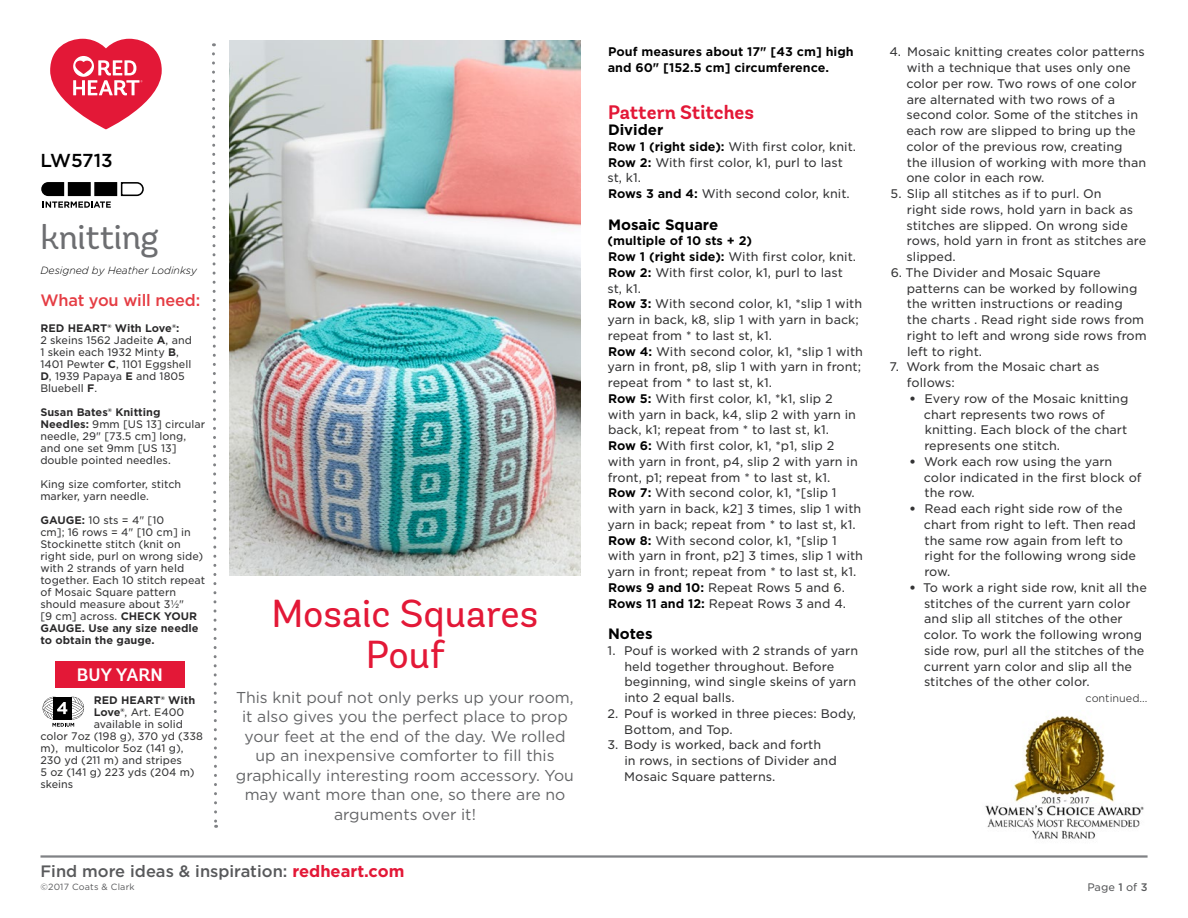
<style>
.page{position:relative;width:1188px;height:918px;background:#fff}
.page>*{position:absolute;margin:0;border:0;box-sizing:border-box;transform-origin:0 0}
.Project_Name{font:39px/41.2px "Andes Rounded";color:#e31837;text-align:center}
.Crochet_Or_Knit{font:34.5px "Andes Rounded";letter-spacing:-.01em;color:#6d6e71}
.t1{font:700 19.5px "Andes Rounded";color:#e31837}
.LW_Number{font:500 18.75px "Gotham";color:#000}
.Buy_Yarn{font:600 18px "Andes Rounded";color:#fff}
.t2{font:500 16.5px "Gotham";color:#58595b}
.What_You_Will_Need_H{font:500 16.5px "Gotham";letter-spacing:-.01em;color:#e53d44}
.Romance_Copy{font:15.75px/19.5px "Gotham";color:#636466;text-align:center}
.Main_Body_Text{font:700 15px "Gotham";color:#000}
.Main_Body_Text-2{font:12px/15.8px "Gotham S Sm";color:#333334}
.Main_Body_Text-3{font:700 12px/15.8px "Gotham S Sm";color:#000}
.What_You_Need_Body_T{font:10.5px/12px "Gotham S Sm";color:#333334}
.Designed_By{font:italic 300 10.5px "Gotham Rounded";color:#000}
.What_You_Need_Body_T-2{font:700 10.5px "Gotham S Sm";color:#292829}
.Continued_On_Next_Pa{font:300 10.5px "Gotham S Sm";color:#333334}
.Main_Body_Text-4{font:10.5px "Gotham S Sm";color:#58595b}
.t3{font:9px "Gotham";letter-spacing:.02em;color:#58595b}
.s1{font-weight:700;color:#292829}
.s2{font-weight:700;color:#000}
.s3{font-weight:900}
.s4{font-weight:700;color:#e31837}
.s5{font-weight:500}
</style>
<div class="page">
<hr style="left:40px;top:855px;width:1108px;height:3px;background:#808285">
<svg style="left:120px;top:182px;width:24px;height:15px"></svg>
<div style="left:94px;top:182px;width:23px;height:14px;background:#000"></div>
<svg style="left:41px;top:182px;width:70px;height:26px"></svg>
<svg style="left:212px;top:43px;width:6px;height:785px"></svg>
<div style="left:55px;top:661px;width:130px;height:27px;background:#e31837"></div>
<svg style="left:43px;top:696px;width:41px;height:31px"></svg>
<img style="left:230px;top:40px;width:350px;height:536px">
<img style="left:985px;top:716px;width:159px;height:123px">
<svg style="left:50px;top:39px;width:112px;height:90px"></svg>
<p class="LW_Number" style="left:40px;top:148px;width:74px">LW5713</p>
<p class="Crochet_Or_Knit" style="left:40px;top:216px;width:120px">knitting</p>
<p class="Designed_By" style="left:40px;top:263px;width:158px">Designed by Heather Lodinksy</p>
<p class="What_You_Will_Need_H" style="left:40px;top:289px;width:161px">What you will need:</p>
<p class="What_You_Need_Body_T" style="left:40px;top:322px;width:153px"><span class="s1">RED HEART® With Love®:<br></span>2 skeins 1562 Jadeite <span class="s1">A</span>, and<br>1 skein each 1932 Minty <span class="s1">B</span>,<br>1401 Pewter <span class="s1">C</span>, 1101 Eggshell<br><span class="s1">D</span>, 1939 Papaya <span class="s1">E</span> and 1805<br>Bluebell <span class="s1">F</span>.</p>
<p class="What_You_Need_Body_T" style="left:40px;top:406px;width:166px"><span class="s1">Susan Bates® Knitting<br>Needles:</span> 9mm [US 13] circular needle, 29" [73.5 cm] long, and one set 9mm [US 13] double pointed needles.</p>
<p class="What_You_Need_Body_T" style="left:40px;top:478px;width:142px">King size comforter, stitch marker, yarn needle.</p>
<p class="What_You_Need_Body_T" style="left:40px;top:514px;width:166px"><span class="s1">GAUGE:</span> 10 sts = 4" [10<br>cm]; 16 rows = 4" [10 cm] in<br>Stockinette stitch (knit on right side, purl on wrong side) with 2 strands of yarn held together. Each 10 stitch repeat of Mosaic Square pattern should measure about 3½"<br>[9 cm] across. <span class="s1">CHECK YOUR<br>GAUGE. Use any size needle to obtain the gauge.</span></p>
<p class="Buy_Yarn" style="left:77px;top:664px;width:87px">BUY YARN</p>
<p class="What_You_Need_Body_T-2" style="left:94px;top:693px;width:103px">RED HEART® With</p>
<p class="What_You_Need_Body_T" style="left:94px;top:706px;width:92px"><span class="s1">Love®</span>, Art. E400</p>
<p class="What_You_Need_Body_T" style="left:94px;top:718px;width:91px">available in solid</p>
<p class="What_You_Need_Body_T" style="left:40px;top:730px;width:164px">color 7oz (198 g), 370 yd (338</p>
<p class="What_You_Need_Body_T" style="left:40px;top:742px;width:145px">m), multicolor 5oz (141 g),</p>
<p class="What_You_Need_Body_T" style="left:40px;top:754px;width:143px">230 yd (211 m) and stripes</p>
<p class="What_You_Need_Body_T" style="left:40px;top:766px;width:156px">5 oz (141 g) 223 yds (204 m) skeins</p>
<p class="Main_Body_Text-3" style="left:608px;top:44px;width:248px">Pouf measures about 17" [43 cm] high and 60" [152.5 cm] circumference.</p>
<p class="t1" style="left:608px;top:100px;width:148px">Pattern Stitches</p>
<p class="Main_Body_Text" style="left:608px;top:120px;width:57px">Divider</p>
<p class="Main_Body_Text-2" style="left:608px;top:138px;width:249px"><span class="s2">Row 1 (right side):</span> With first color, knit.</p>
<p class="Main_Body_Text-2" style="left:608px;top:154px;width:237px"><span class="s2">Row 2:</span> With first color, k1, purl to last st, k1.</p>
<p class="Main_Body_Text-2" style="left:608px;top:185px;width:243px"><span class="s2">Rows 3 and 4:</span> With second color, knit.</p>
<p class="Main_Body_Text" style="left:608px;top:214px;width:112px">Mosaic Square</p>
<p class="Main_Body_Text-3" style="left:607px;top:233px;width:146px">(multiple of 10 sts + 2)</p>
<p class="Main_Body_Text-2" style="left:608px;top:248px;width:249px"><span class="s2">Row 1 (right side):</span> With first color, knit.</p>
<p class="Main_Body_Text-2" style="left:608px;top:264px;width:237px"><span class="s2">Row 2:</span> With first color, k1, purl to last st, k1.</p>
<p class="Main_Body_Text-2" style="left:608px;top:296px;width:256px"><span class="s2">Row 3:</span> With second color, k1, *slip 1 with yarn in back, k8, slip 1 with yarn in back; repeat from * to last st, k1.</p>
<p class="Main_Body_Text-2" style="left:608px;top:343px;width:257px"><span class="s2">Row 4:</span> With second color, k1, *slip 1 with yarn in front, p8, slip 1 with yarn in front; repeat from * to last st, k1.</p>
<p class="Main_Body_Text-2" style="left:608px;top:390px;width:250px"><span class="s2">Row 5:</span> With first color, k1, *k1, slip 2 with yarn in back, k4, slip 2 with yarn in back, k1; repeat from * to last st, k1.</p>
<p class="Main_Body_Text-2" style="left:608px;top:437px;width:252px"><span class="s2">Row 6:</span> With first color, k1, *p1, slip 2 with yarn in front, p4, slip 2 with yarn in front, p1; repeat from * to last st, k1.</p>
<p class="Main_Body_Text-2" style="left:608px;top:485px;width:255px"><span class="s2">Row 7:</span> With second color, k1, *[slip 1 with yarn in back, k2] 3 times, slip 1 with yarn in back; repeat from * to last st, k1.</p>
<p class="Main_Body_Text-2" style="left:608px;top:532px;width:257px"><span class="s2">Row 8:</span> With second color, k1, *[slip 1 with yarn in front, p2] 3 times, slip 1 with yarn in front; repeat from * to last st, k1.</p>
<p class="Main_Body_Text-2" style="left:608px;top:579px;width:238px"><span class="s2">Rows 9 and 10:</span> Repeat Rows 5 and 6.</p>
<p class="Main_Body_Text-2" style="left:608px;top:595px;width:239px"><span class="s2">Rows 11 and 12:</span> Repeat Rows 3 and 4.</p>
<p class="Main_Body_Text" style="left:608px;top:624px;width:46px">Notes</p>
<p class="Main_Body_Text-2" style="left:624px;top:642px;width:235px;text-indent:-17px">1. Pouf is worked with 2 strands of yarn held together throughout. Before beginning, wind single skeins of yarn into 2 equal balls.</p>
<p class="Main_Body_Text-2" style="left:624px;top:705px;width:233px;text-indent:-17px">2. Pouf is worked in three pieces: Body,<br>Bottom, and Top.</p>
<p class="Main_Body_Text-2" style="left:624px;top:737px;width:214px;text-indent:-17px">3. Body is worked, back and forth<br>in rows, in sections of Divider and<br>Mosaic Square patterns.</p>
<p class="Main_Body_Text-2" style="left:906px;top:44px;width:241px;text-indent:-17px">4. Mosaic knitting creates color patterns with a technique that uses only one color per row. Two rows of one color are alternated with two rows of a second color. Some of the stitches in each row are slipped to bring up the color of the previous row, creating<br>the illusion of working with more than one color in each row.</p>
<p class="Main_Body_Text-2" style="left:907px;top:185px;width:241px;text-indent:-16px">5. Slip all stitches as if to purl. On<br>right side rows, hold yarn in back as stitches are slipped. On wrong side rows, hold yarn in front as stitches are slipped.</p>
<p class="Main_Body_Text-2" style="left:907px;top:264px;width:241px;text-indent:-16px">6. The Divider and Mosaic Square patterns can be worked by following the written instructions or reading<br>the charts . Read right side rows from right to left and wrong side rows from left to right.</p>
<p class="Main_Body_Text-2" style="left:907px;top:359px;width:194px;text-indent:-17px">7. Work from the Mosaic chart as follows:</p>
<p class="Main_Body_Text-2" style="left:924px;top:390px;width:206px;text-indent:-14px"><span class="s3">•</span> Every row of the Mosaic knitting chart represents two rows of knitting. Each block of the chart represents one stitch.</p>
<p class="Main_Body_Text-2" style="left:924px;top:453px;width:219px;text-indent:-14px"><span class="s3">•</span> Work each row using the yarn color indicated in the first block of the row.</p>
<p class="Main_Body_Text-2" style="left:924px;top:500px;width:214px;text-indent:-14px"><span class="s3">•</span> Read each right side row of the chart from right to left. Then read the same row again from left to right for the following wrong side row.</p>
<p class="Main_Body_Text-2" style="left:924px;top:579px;width:225px;text-indent:-14px"><span class="s3">•</span> To work a right side row, knit all the stitches of the current yarn color and slip all stitches of the other color. To work the following wrong side row, purl all the stitches of the current yarn color and slip all the stitches of the other color.</p>
<p class="Project_Name" style="left:271px;top:593px;width:269px">Mosaic Squares<br>Pouf</p>
<p class="Romance_Copy" style="left:236px;top:687px;width:339px">This knit pouf not only perks up your room,</p>
<p class="Continued_On_Next_Pa" style="left:1086px;top:691px;width:63px">continued...</p>
<p class="Romance_Copy" style="left:236px;top:706px;width:340px">it also gives you the perfect place to prop your feet at the end of the day. We rolled up an inexpensive comforter to fill this graphically interesting room accessory. You may want more than one, so there are no arguments over it!</p>
<p class="t2" style="left:40px;top:860px;width:365px">Find more ideas &amp; inspiration: <span class="s4">redheart.com</span></p>
<p class="t3" style="left:40px;top:882px;width:96px">©2017 Coats &amp; Clark</p>
<p class="Main_Body_Text-4" style="left:1087px;top:880px;width:62px">Page <span class="s5">1</span> of <span class="s5">3</span></p>
</div>
